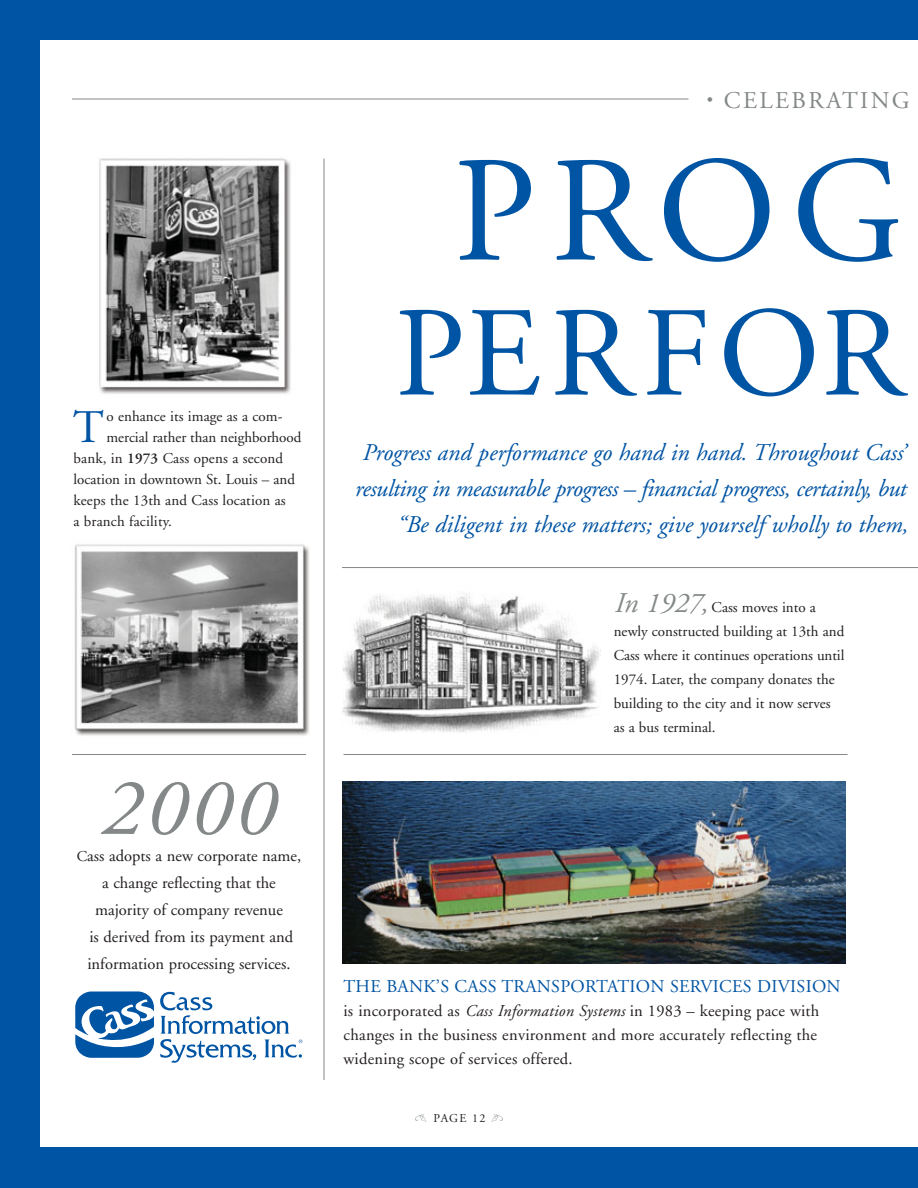
<style>
.page{position:relative;width:918px;height:1188px;background:#0054a4}
.page>*{position:absolute;margin:0;border:0;box-sizing:border-box;transform-origin:0 0}
.t1{font:150px "Adobe Garamond";color:#0054a4}
.t2{font:127.5px "Adobe Garamond";letter-spacing:.06em;color:#0054a4}
.t3{font:italic 81px "Adobe Garamond";color:#848888}
.t4{font:46.65px "Adobe Garamond";color:#0054a4}
.t5{font:italic 24px/36px "Adobe Garamond";color:#0054a4;text-align:right}
.t6{font:24px "Adobe Garamond";letter-spacing:.1em;color:#848888}
.t7{font:18px "Adobe Garamond";letter-spacing:.015em;color:#0054a4}
.t8{font:16.5px/27px "Adobe Garamond";letter-spacing:.005em;color:#231f20}
.t9{font:15px/24px "Adobe Garamond";color:#231f20}
.t10{font:12px "Adobe Garamond";letter-spacing:.095em;color:#231f20}
.s1{font-weight:600}
.s2{font-size:15px}
.s3{font-size:16.5px}
.s4{font-style:italic;font-size:28.5px;color:#848888}
.s5{font-style:italic}
.s6{font-family:"Type Embellishments Two Plain";color:#848888}
</style>
<div class="page">
<div style="left:40px;top:40px;width:878px;height:1108px;background:#fff"></div>
<hr style="left:342px;top:567px;width:576px;height:1px;background:#848888">
<hr style="left:324px;top:159px;width:1px;height:921px;background:#848888">
<hr style="left:72px;top:99px;width:616px;height:1px;background:#848888">
<img style="left:342px;top:594px;width:259px;height:139px">
<hr style="left:344px;top:754px;width:504px;height:1px;background:#848888">
<img style="left:342px;top:782px;width:504px;height:181px">
<hr style="left:72px;top:754px;width:234px;height:1px;background:#848888">
<img style="left:74px;top:544px;width:236px;height:192px">
<img style="left:99px;top:158px;width:192px;height:236px">
<svg style="left:75px;top:991px;width:79px;height:67px"></svg>
<svg style="left:160px;top:992px;width:142px;height:71px"></svg>
<h3 class="t4" style="left:73px;top:408px;width:32px">T</h3>
<p class="t9" style="left:106px;top:405px;width:178px">o enhance its image as a com-</p>
<p class="t9" style="left:106px;top:426px;width:196px">mercial rather than neighborhood</p>
<p class="t9" style="left:74px;top:447px;width:211px">bank, in <span class="s1">1973</span> Cass opens a second</p>
<p class="t9" style="left:73px;top:468px;width:223px">location in downtown St. Louis – and</p>
<p class="t9" style="left:73px;top:489px;width:214px">keeps the 13th and Cass location as</p>
<p class="t9" style="left:73px;top:510px;width:100px">a branch facility.</p>
<h3 class="t3" style="left:98px;top:776px;width:176px">2000</h3>
<p class="t8" style="left:77px;top:844px;width:226px;text-align:center"><span class="s2">C</span>ass adopts a new corporate name, a change reflecting that the majority of company revenue<br>is derived from its payment and information processing services.</p>
<h3 class="t6" style="left:707px;top:91px;width:204px"><span class="s3">•</span> CELEBRATING</h3>
<h1 class="t1" style="left:453px;top:151px;width:452px">PROG</h1>
<h2 class="t2" style="left:395px;top:303px;width:510px">PERFOR</h2>
<h3 class="t5" style="left:354px;top:436px;width:555px">Progress and performance go hand in hand. Throughout Cass’ resulting in measurable progress – financial progress, certainly, but “Be diligent in these matters; give yourself wholly to them,</h3>
<p class="t9" style="left:614px;top:596px;width:232px"><span class="s4">In 1927,</span> Cass moves into a newly constructed building at 13th and<br>Cass where it continues operations until<br>1974. Later, the company donates the building to the city and it now serves as a bus terminal.</p>
<p class="t7" style="left:344px;top:980px;width:499px">THE BANK’S CASS TRANSPORTATION SERVICES DIVISION</p>
<p class="t8" style="left:344px;top:1001px;width:477px;line-height:24px">is incorporated as <span class="s5">Cass Information Systems</span> in 1983 – keeping pace with changes in the business environment and more accurately reflecting the widening scope of services offered.</p>
<p class="t10" style="left:415px;top:1113px;width:90px"><span class="s6">ƒ</span> PAGE 12 <span class="s6">%</span></p>
</div>
